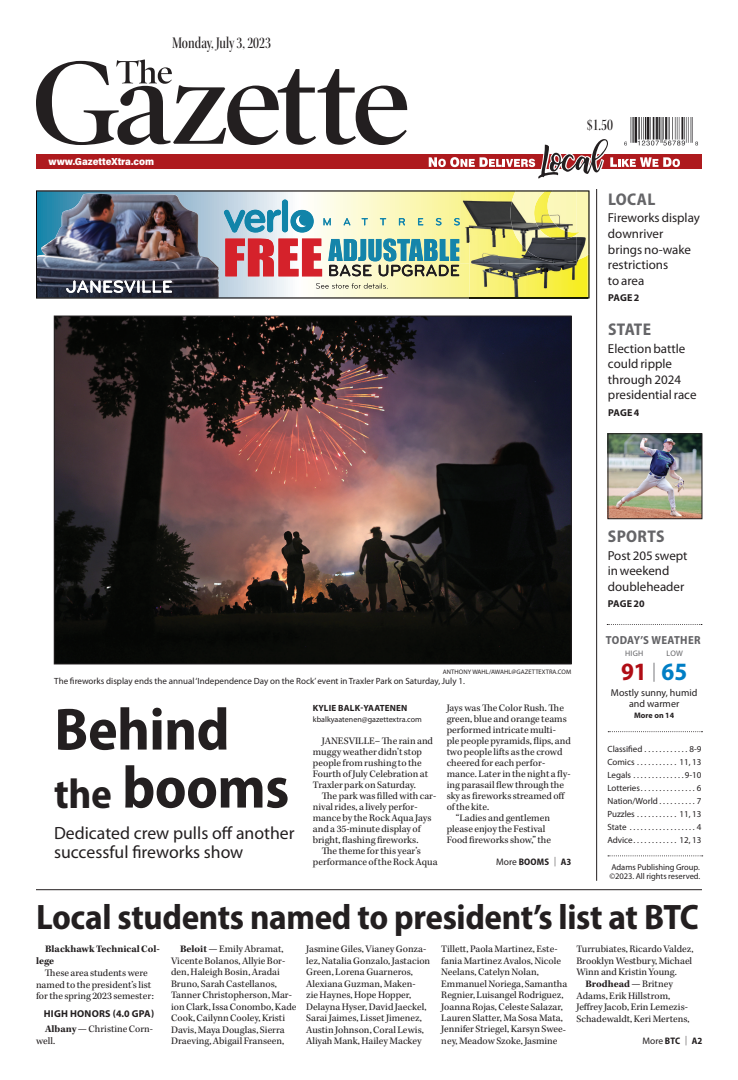
<style>
.page{position:relative;width:738px;height:1080px;background:#fff}
.page>*{position:absolute;margin:0;border:0;box-sizing:border-box;transform-origin:0 0}
.t1{font:700 semi-condensed 60px/58px "Myriad Pro";letter-spacing:-.01em;color:#231f20}
.t2{font:700 semi-condensed 35.5px "Myriad Pro";letter-spacing:-.01em;color:#231f20}
.t3{font:700 semi-condensed 25px "Myriad Pro";color:#b00d15}
.t4{font:17.8px/19.5px "Myriad Pro";color:#231f20}
.t5{font:17px "Kepler Std Medium Cn Disp";color:#231f20}
.t6{font:700 semi-condensed 17px "Myriad Pro";letter-spacing:.02em;color:#656568}
.t7{font:13px/15.6px "Myriad Pro";color:#231f20}
.t8{font:700 semi-condensed 11.7px "Myriad Pro";letter-spacing:.03em;color:#636366}
.t9{font:10.2px/11.5px "Kepler Std";color:#231f20}
.t10{font:700 10.2px/11.8px "Kepler Std";color:#231f20}
.t11{font:10.2px "Acumin Variable Concept";color:#fff}
.t12{font:700 10px "Myriad Pro";letter-spacing:.02em;color:#231f20}
.t13{font:10px/11px "Myriad Pro";color:#231f20;text-align:center}
.t14{font:700 semi-condensed 9.5px "Myriad Pro";letter-spacing:.01em;color:#231f20}
.t15{font:9px/13px "Myriad Pro";color:#231f20;text-align:justify}
.t16{font:700 9px "Myriad Pro";letter-spacing:.02em;color:#231f20}
.t17{font:8.5px/9.5px "Myriad Pro";letter-spacing:-.005em;color:#231f20}
.t18{font:8px "Myriad Pro";color:#231f20}
.t19{font:700 8px "Myriad Pro";color:#231f20}
.t20{font:8px "Myriad Pro";letter-spacing:.03em;color:#656568}
.t21{font:6.5px "Myriad Pro";letter-spacing:.01em;color:#231f20}
.s1{font-size:42px}
.s2{font-weight:400;font-stretch:normal}
.s3{font-weight:300;font-stretch:normal}
.s4{font-weight:300;font-stretch:normal;font-size:19px;color:#656568}
.s5{color:#007ec5}
.s6{font-weight:700}
.s7{font-weight:400}
</style>
<div class="page">
<img style="left:470px;top:298px;width:118px;height:1px">
<img style="left:36px;top:190px;width:554px;height:108px">
<img style="left:577px;top:190px;width:12px;height:65px">
<img style="left:630px;top:117px;width:68px;height:29px">
<div style="left:36px;top:155px;width:666px;height:14px;background:#ae1a1e"></div>
<svg style="left:429px;top:138px;width:251px;height:41px"></svg>
<svg style="left:36px;top:59px;width:371px;height:86px"></svg>
<img style="left:610px;top:435px;width:90px;height:82px">
<div style="left:608px;top:433px;width:94px;height:86px;border:1px solid #231f20"></div>
<svg style="left:607px;top:624px;width:95px;height:1px"></svg>
<svg style="left:608px;top:731px;width:94px;height:1px"></svg>
<svg style="left:608px;top:855px;width:95px;height:1px"></svg>
<hr style="left:36px;top:889px;width:666px;height:1px;background:#231f20">
<hr style="left:596px;top:189px;width:1px;height:692px;background:#231f20">
<img style="left:56px;top:318px;width:513px;height:344px">
<h3 class="t5" style="left:172px;top:34px;width:100px">Monday, July 3, 2023</h3>
<p class="t11" style="left:49px;top:154px;width:107px">www.GazetteXtra.com</p>
<h3 class="t5" style="left:587px;top:115px;width:28px">$1.50</h3>
<h3 class="t6" style="left:608px;top:188px;width:49px">LOCAL</h3>
<p class="t7" style="left:608px;top:210px;width:93px">Fireworks display downriver brings no-wake restrictions<br>to area</p>
<p class="t12" style="left:608px;top:291px;width:33px">PAGE 2</p>
<h3 class="t6" style="left:608px;top:318px;width:45px">STATE</h3>
<p class="t7" style="left:608px;top:340px;width:90px">Election battle could ripple through 2024 presidential race</p>
<p class="t12" style="left:608px;top:406px;width:33px">PAGE 4</p>
<p class="t21" style="left:443px;top:667px;width:130px">ANTHONY WAHL/AWAHL@GAZETTEXTRA.COM</p>
<p class="t15" style="left:54px;top:674px;width:411px">The fireworks display ends the annual ‘Independence Day on the Rock’ event in Traxler Park on Saturday, July 1.</p>
<h1 class="t1" style="left:54px;top:699px;width:237px">Behind <span class="s1">the</span> booms</h1>
<h3 class="t4" style="left:54px;top:823px;width:242px">Dedicated crew pulls off another successful fireworks show</h3>
<p class="t16" style="left:313px;top:702px;width:96px">KYLIE BALK-YAATENEN</p>
<p class="t18" style="left:313px;top:714px;width:110px">kbalkyaatenen@gazettextra.com</p>
<p class="t9" style="left:313px;top:735px;width:122px;line-height:11px;text-indent:9px">JANESVILLE– The rain and muggy weather didn’t stop people from rushing to the<br>Fourth of July Celebration at<br>Traxler park on Saturday.</p>
<p class="t9" style="left:322px;top:790px;width:116px">The park was filled with car-</p>
<p class="t9" style="left:313px;top:801px;width:106px">nival rides, a lively perfor-</p>
<p class="t9" style="left:313px;top:812px;width:120px">mance by the Rock Aqua Jays</p>
<p class="t9" style="left:313px;top:823px;width:109px">and a 35-minute display of</p>
<p class="t9" style="left:313px;top:834px;width:107px">bright, flashing fireworks.</p>
<p class="t9" style="left:322px;top:845px;width:100px">The theme for this year’s</p>
<p class="t9" style="left:313px;top:856px;width:126px">performance of the Rock Aqua</p>
<p class="t9" style="left:447px;top:703px;width:119px">Jays was The Color Rush. The</p>
<p class="t9" style="left:447px;top:714px;width:122px">green, blue and orange teams</p>
<p class="t9" style="left:447px;top:725px;width:111px">performed intricate multi-</p>
<p class="t9" style="left:447px;top:736px;width:126px">ple people pyramids, flips, and</p>
<p class="t9" style="left:447px;top:747px;width:117px">two people lifts as the crowd</p>
<p class="t9" style="left:447px;top:758px;width:100px">cheered for each perfor-</p>
<p class="t9" style="left:447px;top:769px;width:125px">mance. Later in the night a fly-</p>
<p class="t9" style="left:447px;top:780px;width:119px">ing parasail flew through the</p>
<p class="t9" style="left:447px;top:791px;width:120px">sky as fireworks streamed off</p>
<p class="t9" style="left:447px;top:802px;width:44px">of the kite.</p>
<p class="t9" style="left:456px;top:813px;width:96px">“Ladies and gentlemen</p>
<p class="t9" style="left:447px;top:824px;width:100px">please enjoy the Festival</p>
<p class="t9" style="left:447px;top:835px;width:106px">Food fireworks show,” the</p>
<p class="t14" style="left:496px;top:856px;width:77px"><span class="s2">More</span> BOOMS <span class="s3">|</span> A3</p>
<h3 class="t6" style="left:608px;top:525px;width:58px">SPORTS</h3>
<p class="t7" style="left:608px;top:547px;width:81px">Post 205 swept in weekend doubleheader</p>
<p class="t12" style="left:608px;top:597px;width:38px">PAGE 20</p>
<p class="t8" style="left:606px;top:633px;width:96px">TODAY’S WEATHER</p>
<p class="t20" style="left:625px;top:649px;width:20px">HIGH</p>
<p class="t20" style="left:667px;top:649px;width:18px">LOW</p>
<h3 class="t3" style="left:621px;top:656px;width:68px">91 <span class="s4">|</span> <span class="s5">65</span></h3>
<p class="t13" style="left:611px;top:687px;width:88px">Mostly sunny, humid and warmer</p>
<p class="t19" style="left:634px;top:710px;width:42px">More on 14</p>
<p class="t15" style="left:607px;top:743px;width:96px">Classified . . . . . . . . . . . . 8-9<br>Comics . . . . . . . . . . . 11, 13<br>Legals . . . . . . . . . . . . . 9-10<br>Lotteries . . . . . . . . . . . . . . . 6<br>Nation/World . . . . . . . . . . 7<br>Puzzles . . . . . . . . . . . 11, 13<br>State . . . . . . . . . . . . . . . . . . 4<br>Advice . . . . . . . . . . . . 12, 13</p>
<p class="t17" style="left:609px;top:862px;width:92px">Adams Publishing Group. ©2023. All rights reserved.</p>
<h2 class="t2" style="left:36px;top:894px;width:664px">Local students named to president’s list at BTC</h2>
<p class="t10" style="left:36px;top:943px;width:125px;text-indent:9px">Blackhawk Technical Col&shy;lege</p>
<p class="t9" style="left:36px;top:967px;width:119px;line-height:11.8px;text-align:center">These area students were named to the president’s list for the spring 2023 semester:</p>
<p class="t12" style="left:44px;top:1007px;width:112px">HIGH HONORS (4.0 GPA)</p>
<p class="t9" style="left:36px;top:1023px;width:119px;line-height:11.8px;text-indent:9px"><span class="s6">Albany</span> — Christine Corn&shy;well.</p>
<p class="t9" style="left:171px;top:944px;width:127px;text-indent:9px"><span class="s6">Beloit</span> — Emily Abramat,<br>Vicente Bolanos, Allyie Bor&shy;den, Haleigh Bosin, Aradai<br>Bruno, Sarah Castellanos,<br>Tanner Christopherson, Mar&shy;ion Clark, Issa Conombo, Kade<br>Cook, Cailynn Cooley, Kristi<br>Davis, Maya Douglas, Sierra<br>Draeving, Abigail Franseen,</p>
<p class="t9" style="left:306px;top:944px;width:126px">Jasmine Giles, Vianey Gonza&shy;lez, Natalia Gonzalo, Jastacion<br>Green, Lorena Guarneros,<br>Alexiana Guzman, Maken-<br>zie Haynes, Hope Hopper,<br>Delayna Hyser, David Jaeckel,<br>Sarai Jaimes, Lisset Jimenez,<br>Austin Johnson, Coral Lewis,<br>Aliyah Mank, Hailey Mackey</p>
<p class="t9" style="left:441px;top:944px;width:128px">Tillett, Paola Martinez, Este&shy;fania Martinez Avalos, Nicole<br>Neelans, Catelyn Nolan,<br>Emmanuel Noriega, Samantha<br>Regnier, Luisangel Rodriguez,<br>Joanna Rojas, Celeste Salazar,<br>Lauren Slatter, Ma Sosa Mata,<br>Jennifer Striegel, Karsyn Swee&shy;ney, Meadow Szoke, Jasmine</p>
<p class="t9" style="left:576px;top:944px;width:119px">Turrubiates, Ricardo Valdez,</p>
<p class="t9" style="left:576px;top:955px;width:117px">Brooklyn Westbury, Michael</p>
<p class="t9" style="left:576px;top:967px;width:102px">Winn and Kristin Young.</p>
<p class="t10" style="left:585px;top:978px;width:89px">Brodhead <span class="s7">— Britney</span></p>
<p class="t9" style="left:576px;top:990px;width:96px">Adams, Erik Hillstrom,</p>
<p class="t9" style="left:576px;top:1002px;width:113px">Jeffrey Jacob, Erin Lemezis-</p>
<p class="t9" style="left:576px;top:1014px;width:115px">Schadewaldt, Keri Mertens,</p>
<p class="t14" style="left:643px;top:1035px;width:61px"><span class="s2">More</span> BTC <span class="s3">|</span> A2</p>
</div>
